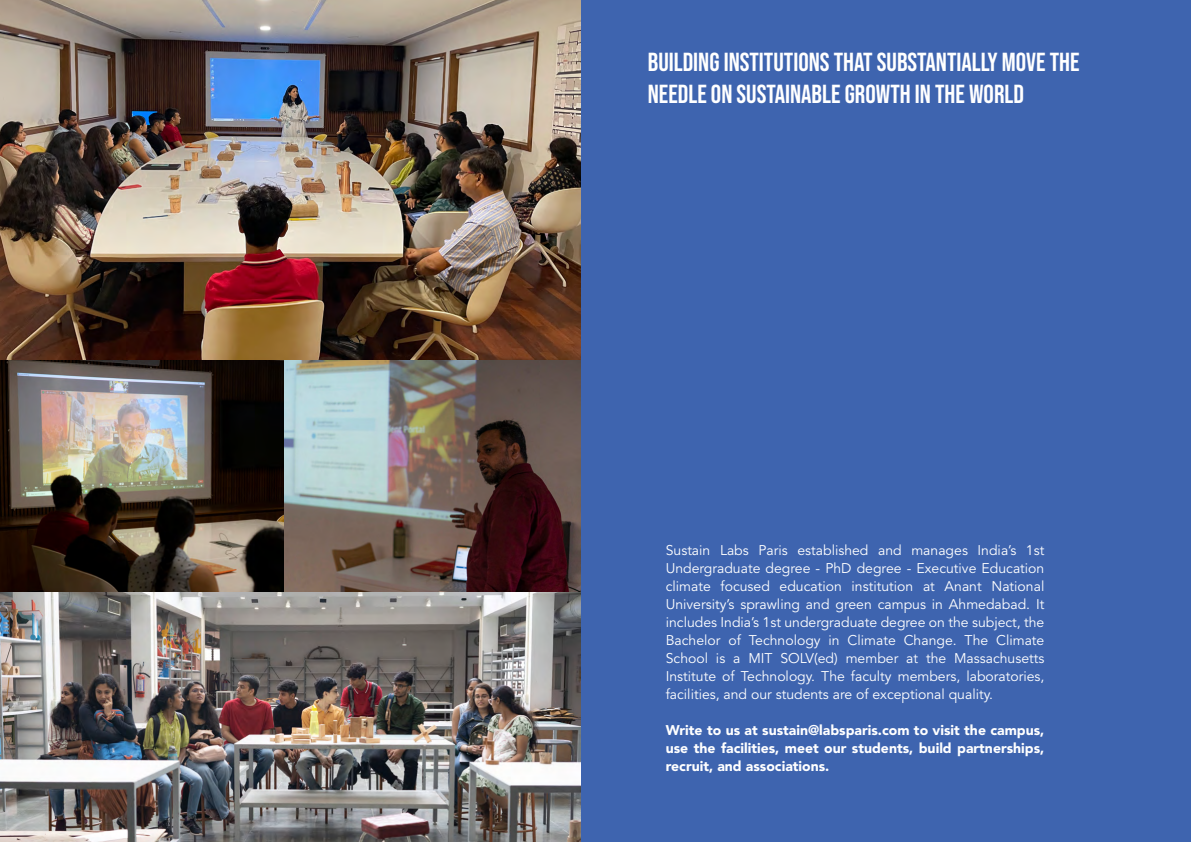
<style>
.page{position:relative;width:1191px;height:842px;background:#3e64af}
.page>*{position:absolute;margin:0;border:0;box-sizing:border-box;transform-origin:0 0}
.t1{font:26px/32px "Bebas Neue";color:#fff}
.t2{font:14px/18px "Avenir LT Std";color:#fff;text-align:justify}
.t3{font:900 14px/18px "Avenir LT Std";color:#fff;text-align:justify}
</style>
<div class="page">
<img style="left:0;top:0;width:581px;height:360px">
<img style="left:0;top:360px;width:285px;height:232px">
<img style="left:285px;top:360px;width:296px;height:232px">
<img style="left:0;top:592px;width:581px;height:250px">
<h1 class="t1" style="left:648px;top:46px;width:433px">BUILDING INSTITUTIONS THAT SUBSTANTIALLY MOVE THE<br>NEEDLE ON SUSTAINABLE GROWTH IN THE WORLD</h1>
<p class="t2" style="left:666px;top:541px;width:380px">Sustain Labs Paris established and manages India’s 1st Undergraduate degree - PhD degree - Executive Education climate focused education institution at Anant National University’s sprawling and green campus in Ahmedabad. It includes India’s 1st undergraduate degree on the subject, the Bachelor of Technology in Climate Change. The Climate School is a MIT SOLV(ed) member at the Massachusetts Institute of Technology. The faculty members, laboratories, facilities, and our students are of exceptional quality.</p>
<p class="t3" style="left:666px;top:721px;width:380px">Write to us at sustain@labsparis.com to visit the campus, use the facilities, meet our students, build partnerships, recruit, and associations.</p>
</div>
